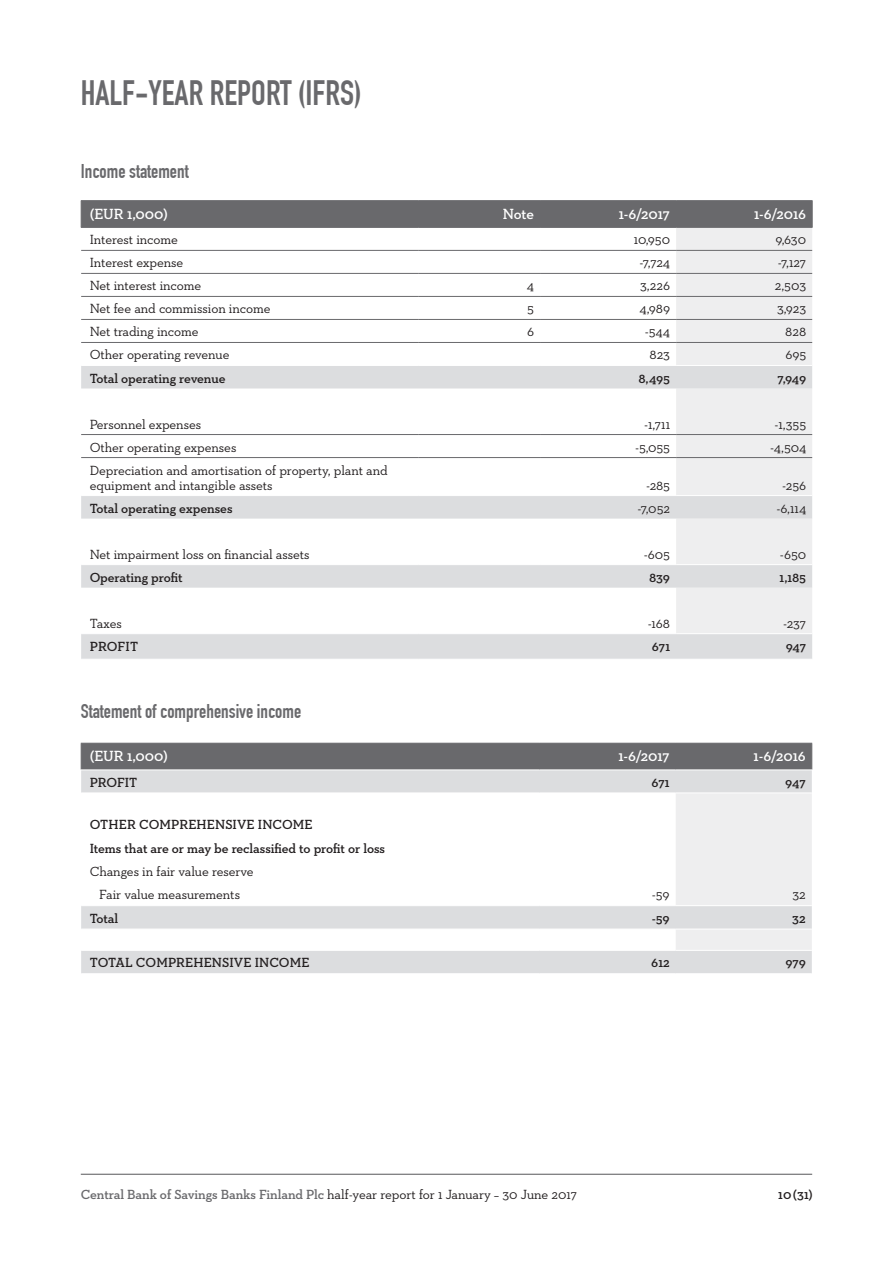
<style>
.page{position:relative;width:893px;height:1263px;background:#fff}
.page>*{position:absolute;margin:0;border:0;box-sizing:border-box;transform-origin:0 0}
.t1{font:700 34.5px "DIN Condensed";color:#69696c}
.t2{font:700 19.5px "DIN Condensed";color:#69696c}
.t3{font:600 15px "Neutraface Slab Text";letter-spacing:-.005em;color:#fff}
.t4{font:13.5px/15px "Neutraface Slab Text";letter-spacing:-.01em;color:#231f20}
.t5{font:600 13.5px/23.4px "Neutraface Slab Text";letter-spacing:-.005em;color:#231f20}
.s1{font-weight:600;color:#69696c}
</style>
<div class="page">
<hr style="left:81px;top:1174px;width:731px;height:1px;background:#69696c">
<div style="left:676px;top:228px;width:136px;height:137px;background:#eeeeef"></div>
<svg style="left:81px;top:366px;width:731px;height:293px"></svg>
<hr style="left:81px;top:200px;width:338px;height:1px;background:#69696c">
<hr style="left:419px;top:200px;width:121px;height:1px;background:#69696c">
<hr style="left:540px;top:200px;width:136px;height:1px;background:#69696c">
<hr style="left:676px;top:200px;width:137px;height:1px;background:#69696c">
<div style="left:81px;top:201px;width:732px;height:26px;background:#69696c"></div>
<hr style="left:81px;top:227px;width:338px;height:1px;background:#69696c">
<hr style="left:419px;top:227px;width:121px;height:1px;background:#69696c">
<hr style="left:540px;top:227px;width:136px;height:1px;background:#69696c">
<hr style="left:676px;top:227px;width:137px;height:1px;background:#69696c">
<hr style="left:81px;top:250px;width:338px;height:1px;background:#69696c">
<hr style="left:419px;top:250px;width:121px;height:1px;background:#69696c">
<hr style="left:540px;top:250px;width:136px;height:1px;background:#69696c">
<hr style="left:676px;top:250px;width:136px;height:1px;background:#69696c">
<hr style="left:81px;top:319px;width:338px;height:1px;background:#69696c">
<hr style="left:419px;top:319px;width:121px;height:1px;background:#69696c">
<hr style="left:540px;top:319px;width:136px;height:1px;background:#69696c">
<hr style="left:676px;top:319px;width:136px;height:1px;background:#69696c">
<hr style="left:81px;top:342px;width:338px;height:1px;background:#69696c">
<hr style="left:419px;top:342px;width:121px;height:1px;background:#69696c">
<hr style="left:540px;top:342px;width:136px;height:1px;background:#69696c">
<hr style="left:676px;top:342px;width:136px;height:1px;background:#69696c">
<hr style="left:81px;top:434px;width:338px;height:1px;background:#69696c">
<hr style="left:419px;top:434px;width:121px;height:1px;background:#69696c">
<hr style="left:540px;top:434px;width:136px;height:1px;background:#69696c">
<hr style="left:676px;top:434px;width:136px;height:1px;background:#69696c">
<hr style="left:81px;top:457px;width:338px;height:1px;background:#69696c">
<hr style="left:419px;top:457px;width:121px;height:1px;background:#69696c">
<hr style="left:540px;top:457px;width:136px;height:1px;background:#69696c">
<hr style="left:676px;top:457px;width:136px;height:1px;background:#69696c">
<hr style="left:81px;top:564px;width:338px;height:1px;background:#fff">
<hr style="left:81px;top:633px;width:338px;height:1px;background:#fff">
<hr style="left:419px;top:564px;width:121px;height:1px;background:#fff">
<hr style="left:419px;top:633px;width:121px;height:1px;background:#fff">
<hr style="left:540px;top:564px;width:136px;height:1px;background:#fff">
<hr style="left:540px;top:633px;width:136px;height:1px;background:#fff">
<hr style="left:676px;top:564px;width:136px;height:1px;background:#fff">
<hr style="left:676px;top:633px;width:136px;height:1px;background:#fff">
<hr style="left:81px;top:495px;width:338px;height:1px;background:#fff">
<hr style="left:419px;top:495px;width:121px;height:1px;background:#fff">
<hr style="left:540px;top:495px;width:136px;height:1px;background:#fff">
<hr style="left:676px;top:495px;width:136px;height:1px;background:#fff">
<hr style="left:81px;top:273px;width:338px;height:1px;background:#69696c">
<hr style="left:419px;top:273px;width:121px;height:1px;background:#69696c">
<hr style="left:540px;top:273px;width:136px;height:1px;background:#69696c">
<hr style="left:676px;top:273px;width:136px;height:1px;background:#69696c">
<hr style="left:81px;top:296px;width:338px;height:1px;background:#69696c">
<hr style="left:419px;top:296px;width:121px;height:1px;background:#69696c">
<hr style="left:540px;top:296px;width:136px;height:1px;background:#69696c">
<hr style="left:676px;top:296px;width:136px;height:1px;background:#69696c">
<svg style="left:81px;top:770px;width:731px;height:203px"></svg>
<svg style="left:676px;top:793px;width:136px;height:157px"></svg>
<div style="left:81px;top:743px;width:731px;height:26px;background:#69696c"></div>
<hr style="left:81px;top:950px;width:459px;height:1px;background:#fff">
<hr style="left:540px;top:950px;width:136px;height:1px;background:#fff">
<hr style="left:676px;top:950px;width:136px;height:1px;background:#fff">
<hr style="left:81px;top:905px;width:459px;height:1px;background:#fff">
<hr style="left:540px;top:905px;width:136px;height:1px;background:#fff">
<hr style="left:676px;top:905px;width:136px;height:1px;background:#fff">
<hr style="left:81px;top:929px;width:459px;height:1px;background:#fff">
<hr style="left:540px;top:929px;width:136px;height:1px;background:#fff">
<hr style="left:676px;top:929px;width:136px;height:1px;background:#fff">
<hr style="left:81px;top:792px;width:459px;height:1px;background:#fff">
<hr style="left:540px;top:792px;width:136px;height:1px;background:#fff">
<hr style="left:676px;top:792px;width:136px;height:1px;background:#fff">
<h1 class="t1" style="left:81px;top:73px;width:282px">HALF-YEAR REPORT (IFRS)</h1>
<h2 class="t2" style="left:81px;top:160px;width:109px">Income statement</h2>
<p class="t3" style="left:90px;top:204px;width:80px">(EUR 1,000)</p>
<p class="t3" style="left:503px;top:204px;width:33px">Note</p>
<p class="t3" style="left:619px;top:204px;width:53px">1-6/2017</p>
<p class="t3" style="left:754px;top:204px;width:54px">1-6/2016</p>
<p class="t4" style="left:90px;top:232px;width:90px">Interest income</p>
<p class="t4" style="left:634px;top:232px;width:38px">10,950</p>
<p class="t4" style="left:775px;top:232px;width:32px">9,630</p>
<p class="t4" style="left:90px;top:255px;width:95px">Interest expense</p>
<p class="t4" style="left:639px;top:255px;width:32px">-7,724</p>
<p class="t4" style="left:778px;top:255px;width:30px">-7,127</p>
<p class="t4" style="left:90px;top:278px;width:113px">Net interest income</p>
<p class="t4" style="left:527px;top:278px;width:9px">4</p>
<p class="t4" style="left:640px;top:278px;width:31px">3,226</p>
<p class="t4" style="left:775px;top:278px;width:33px">2,503</p>
<p class="t4" style="left:90px;top:301px;width:182px">Net fee and commission income</p>
<p class="t4" style="left:527px;top:301px;width:8px">5</p>
<p class="t4" style="left:639px;top:301px;width:32px">4,989</p>
<p class="t4" style="left:777px;top:301px;width:31px">3,923</p>
<p class="t4" style="left:90px;top:324px;width:110px">Net trading income</p>
<p class="t4" style="left:527px;top:324px;width:9px">6</p>
<p class="t4" style="left:645px;top:324px;width:27px">-544</p>
<p class="t4" style="left:785px;top:324px;width:22px">828</p>
<p class="t4" style="left:90px;top:347px;width:141px">Other operating revenue</p>
<p class="t4" style="left:650px;top:347px;width:22px">823</p>
<p class="t4" style="left:785px;top:347px;width:22px">695</p>
<p class="t5" style="left:90px;top:366px;width:137px">Total operating revenue</p>
<p class="t5" style="left:639px;top:366px;width:33px">8,495</p>
<p class="t5" style="left:777px;top:366px;width:30px">7,949</p>
<p class="t4" style="left:90px;top:416px;width:113px">Personnel expenses</p>
<p class="t4" style="left:644px;top:416px;width:28px">-1,711</p>
<p class="t4" style="left:774px;top:416px;width:33px">-1,355</p>
<p class="t4" style="left:90px;top:439px;width:148px">Other operating expenses</p>
<p class="t4" style="left:635px;top:439px;width:37px">-5,055</p>
<p class="t4" style="left:770px;top:439px;width:38px">-4,504</p>
<p class="t4" style="left:90px;top:462px;width:300px">Depreciation and amortisation of property, plant and equipment and intangible assets</p>
<p class="t4" style="left:646px;top:477px;width:26px">-285</p>
<p class="t4" style="left:782px;top:477px;width:25px">-256</p>
<p class="t5" style="left:90px;top:496px;width:144px">Total operating expenses</p>
<p class="t4" style="left:637px;top:500px;width:34px">-7,052</p>
<p class="t4" style="left:776px;top:500px;width:31px">-6,114</p>
<p class="t4" style="left:90px;top:546px;width:221px">Net impairment loss on financial assets</p>
<p class="t4" style="left:644px;top:546px;width:28px">-605</p>
<p class="t4" style="left:780px;top:546px;width:28px">-650</p>
<p class="t5" style="left:90px;top:565px;width:95px">Operating profit</p>
<p class="t5" style="left:649px;top:565px;width:23px">839</p>
<p class="t5" style="left:779px;top:565px;width:28px">1,185</p>
<p class="t4" style="left:90px;top:615px;width:34px">Taxes</p>
<p class="t4" style="left:648px;top:615px;width:24px">-168</p>
<p class="t4" style="left:783px;top:615px;width:25px">-237</p>
<p class="t5" style="left:90px;top:634px;width:50px">PROFIT</p>
<p class="t5" style="left:652px;top:634px;width:20px">671</p>
<p class="t5" style="left:786px;top:634px;width:22px">947</p>
<h2 class="t2" style="left:81px;top:700px;width:222px">Statement of comprehensive income</h2>
<p class="t3" style="left:90px;top:747px;width:80px">(EUR 1,000)</p>
<p class="t3" style="left:618px;top:747px;width:53px">1-6/2017</p>
<p class="t3" style="left:754px;top:747px;width:54px">1-6/2016</p>
<p class="t5" style="left:90px;top:770px;width:49px">PROFIT</p>
<p class="t5" style="left:651px;top:770px;width:20px">671</p>
<p class="t5" style="left:785px;top:770px;width:22px">947</p>
<p class="t5" style="left:90px;top:813px;width:297px">OTHER COMPREHENSIVE INCOME<br>Items that are or may be reclassified to profit or loss</p>
<p class="t4" style="left:90px;top:859px;width:165px;line-height:23.4px;text-align:center">Changes in fair value reserve<br>Fair value measurements</p>
<p class="t4" style="left:652px;top:887px;width:19px">-59</p>
<p class="t4" style="left:792px;top:887px;width:15px">32</p>
<p class="t5" style="left:90px;top:906px;width:30px">Total</p>
<p class="t5" style="left:652px;top:906px;width:19px">-59</p>
<p class="t5" style="left:792px;top:906px;width:15px">32</p>
<p class="t5" style="left:90px;top:951px;width:221px">TOTAL COMPREHENSIVE INCOME</p>
<p class="t5" style="left:651px;top:951px;width:20px">612</p>
<p class="t5" style="left:785px;top:951px;width:22px">979</p>
<p class="t4" style="left:81px;top:1186px;width:498px"><span class="s1">Central Bank of Savings Banks Finland Plc</span> half-year report for 1 January – 30 June 2017</p>
<p class="t5" style="left:778px;top:1182px;width:36px">10 (31)</p>
</div>
